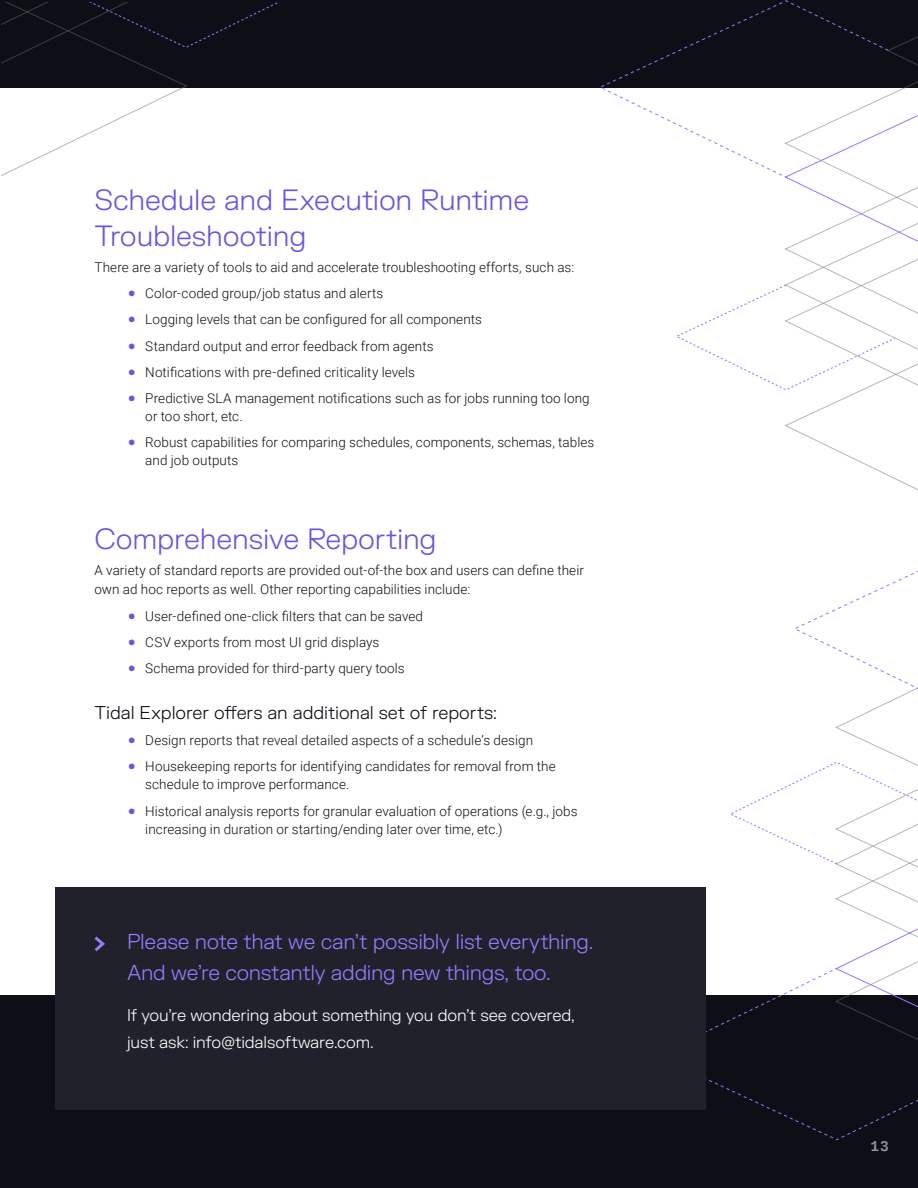
<style>
.page{position:relative;width:918px;height:1188px;background:#fff}
.page>*{position:absolute;margin:0;border:0;box-sizing:border-box;transform-origin:0 0}
.H2-section_header_LI{font:300 28.5px/36px "FK Grotesk";letter-spacing:-.005em;color:#6f54db}
.H2-section_header{font:300 21px/31.5px "FK Grotesk";letter-spacing:-.015em;color:#957bff}
.H3-section_subhead{font:300 18px "FK Grotesk";letter-spacing:-.005em;color:#0e0f16}
.H3-section_subhead-2{font:300 16.5px/27px "FK Grotesk";letter-spacing:-.01em;color:#fff}
.body_-_indented_list{font:300 13.5px/18px "Roboto";letter-spacing:.005em;color:#0e0f16}
.first_para_-_list{font:300 13.5px/19.5px "Roboto";letter-spacing:.005em;color:#0e0f16}
.t1{font:500 13.5px "Input Mono";color:#96979d}
.s1{font-family:"FK Grotesk";font-weight:400;font-size:18px;color:#6f54db}
</style>
<div class="page">
<div style="left:0;top:995px;width:918px;height:193px;background:#0e0f16"></div>
<div style="left:0;top:0;width:918px;height:88px;background:#0e0f16"></div>
<svg style="left:677px;top:36px;width:241px;height:454px"></svg>
<svg style="left:601px;top:0;width:288px;height:178px"></svg>
<svg style="left:731px;top:571px;width:187px;height:396px"></svg>
<svg style="left:705px;top:967px;width:213px;height:174px"></svg>
<svg style="left:1px;top:2px;width:279px;height:174px"></svg>
<div style="left:55px;top:887px;width:650px;height:223px;background:#20212a"></div>
<svg style="left:94px;top:936px;width:11px;height:15px"></svg>
<p class="H2-section_header_LI" style="left:94px;top:180px;width:436px">Schedule and Execution Runtime<br>Troubleshooting</p>
<p class="first_para_-_list" style="left:94px;top:257px;width:481px">There are a variety of tools to aid and accelerate troubleshooting efforts, such as:</p>
<p class="body_-_indented_list" style="left:128px;top:284px;width:257px"><span class="s1">•</span> Color-coded group/job status and alerts</p>
<p class="body_-_indented_list" style="left:128px;top:310px;width:355px"><span class="s1">•</span> Logging levels that can be configured for all components</p>
<p class="body_-_indented_list" style="left:128px;top:336px;width:307px"><span class="s1">•</span> Standard output and error feedback from agents</p>
<p class="body_-_indented_list" style="left:128px;top:363px;width:288px"><span class="s1">•</span> Notifications with pre-defined criticality levels</p>
<p class="body_-_indented_list" style="left:145px;top:389px;width:446px;text-indent:-17px"><span class="s1">•</span> Predictive SLA management notifications such as for jobs running too long or too short, etc.</p>
<p class="body_-_indented_list" style="left:145px;top:433px;width:451px;text-indent:-17px"><span class="s1">•</span> Robust capabilities for comparing schedules, components, schemas, tables and job outputs</p>
<p class="H2-section_header_LI" style="left:94px;top:519px;width:344px">Comprehensive Reporting</p>
<p class="first_para_-_list" style="left:94px;top:560px;width:491px">A variety of standard reports are provided out-of-the box and users can define their own ad hoc reports as well. Other reporting capabilities include:</p>
<p class="body_-_indented_list" style="left:128px;top:606px;width:296px"><span class="s1">•</span> User-defined one-click filters that can be saved</p>
<p class="body_-_indented_list" style="left:128px;top:633px;width:253px"><span class="s1">•</span> CSV exports from most UI grid displays</p>
<p class="body_-_indented_list" style="left:128px;top:659px;width:278px"><span class="s1">•</span> Schema provided for third-party query tools</p>
<p class="H3-section_subhead" style="left:94px;top:699px;width:404px">Tidal Explorer offers an additional set of reports:</p>
<p class="body_-_indented_list" style="left:128px;top:731px;width:406px"><span class="s1">•</span> Design reports that reveal detailed aspects of a schedule’s design</p>
<p class="body_-_indented_list" style="left:145px;top:757px;width:412px;text-indent:-17px"><span class="s1">•</span> Housekeeping reports for identifying candidates for removal from the schedule to improve performance.</p>
<p class="body_-_indented_list" style="left:145px;top:801px;width:434px;text-indent:-17px"><span class="s1">•</span> Historical analysis reports for granular evaluation of operations (e.g., jobs increasing in duration or starting/ending later over time, etc.)</p>
<p class="H2-section_header" style="left:127px;top:925px;width:468px">Please note that we can’t possibly list everything.<br>And we’re constantly adding new things, too.</p>
<p class="H3-section_subhead-2" style="left:127px;top:1001px;width:449px">If you’re wondering about something you don’t see covered, just ask: info@tidalsoftware.com.</p>
<p class="t1" style="left:870px;top:1134px;width:20px">13</p>
</div>
